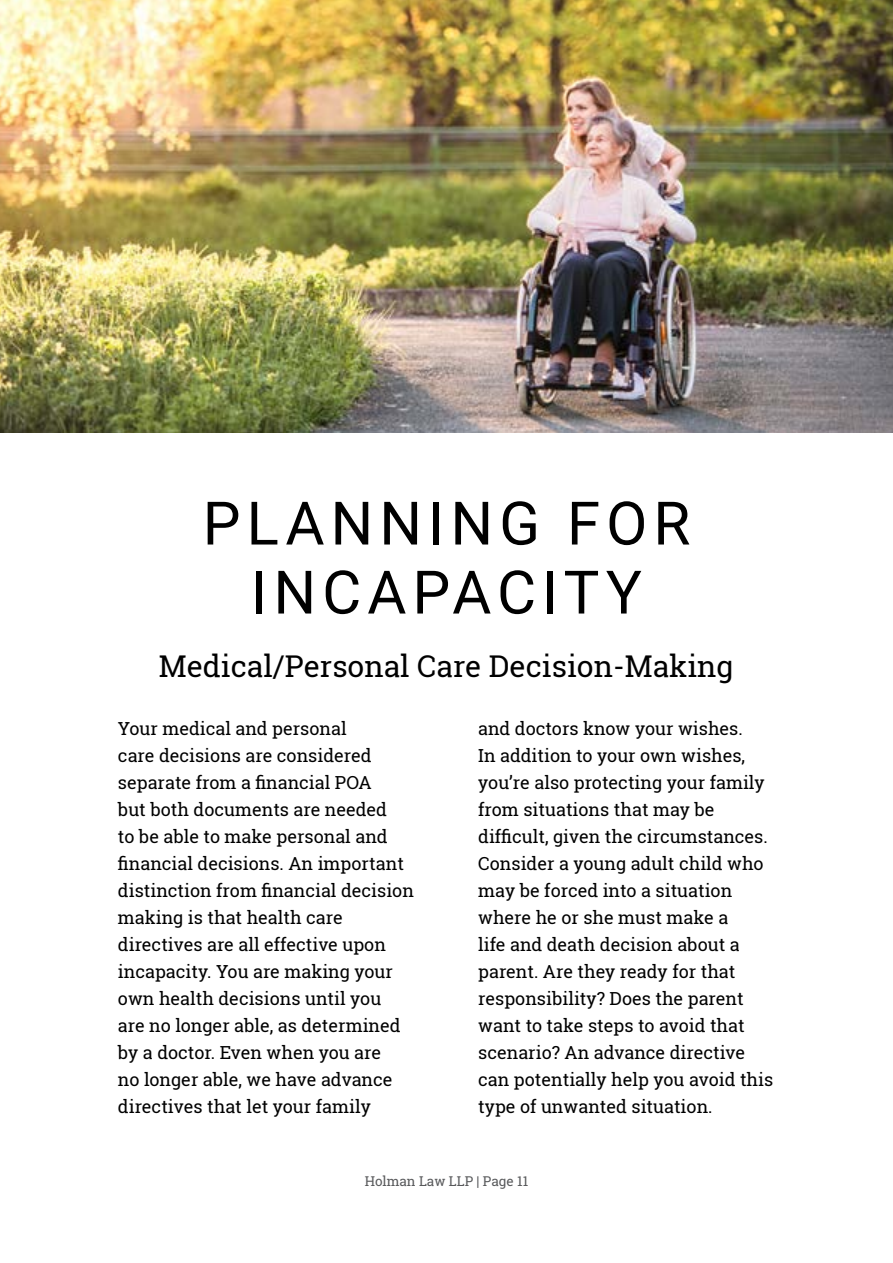
<style>
.page{position:relative;width:893px;height:1263px;background:#fff}
.page>*{position:absolute;margin:0;border:0;box-sizing:border-box;transform-origin:0 0}
.t1{font:60px/69px "Roboto";letter-spacing:.1em;color:#000;text-align:center}
.t2{font:30px "Roboto Slab";color:#000}
.t3{font:18px/27px "Roboto Slab";color:#000}
.t4{font:13.5px "Roboto Slab";color:#58595b}
</style>
<div class="page">
<img style="left:0;top:0;width:893px;height:432px">
<h1 class="t1" style="left:203px;top:486px;width:489px">PLANNING FOR<br>INCAPACITY</h1>
<h2 class="t2" style="left:159px;top:645px;width:576px">Medical/Personal Care Decision-Making</h2>
<p class="t3" style="left:118px;top:714px;width:297px">Your medical and personal<br>care decisions are considered separate from a financial POA<br>but both documents are needed<br>to be able to make personal and financial decisions. An important distinction from financial decision making is that health care directives are all effective upon incapacity. You are making your own health decisions until you<br>are no longer able, as determined by a doctor. Even when you are<br>no longer able, we have advance directives that let your family</p>
<p class="t3" style="left:478px;top:714px;width:297px">and doctors know your wishes.<br>In addition to your own wishes, you’re also protecting your family from situations that may be difficult, given the circumstances.<br>Consider a young adult child who may be forced into a situation where he or she must make a<br>life and death decision about a parent. Are they ready for that responsibility? Does the parent want to take steps to avoid that scenario? An advance directive can potentially help you avoid this type of unwanted situation.</p>
<p class="t4" style="left:365px;top:1172px;width:165px">Holman Law LLP | Page 11</p>
</div>
